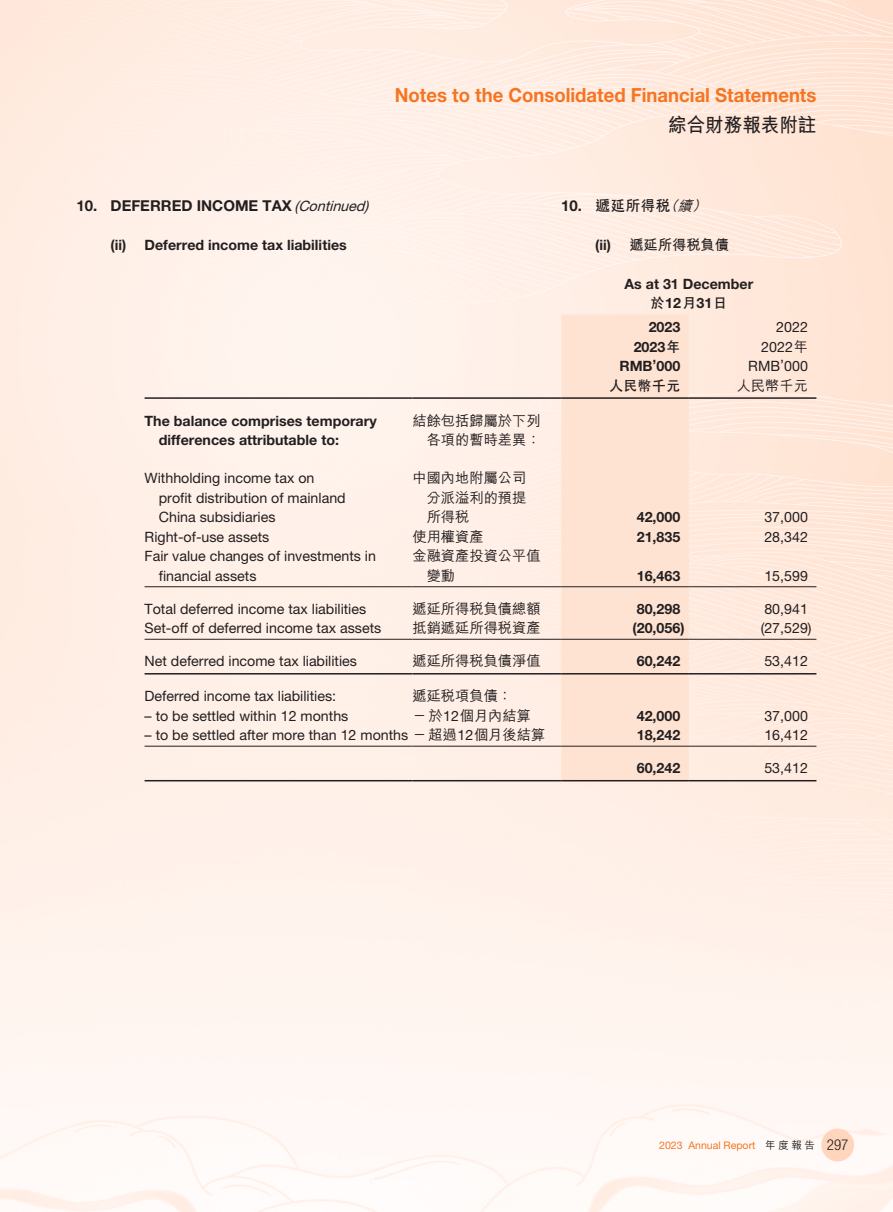
<style>
.page{position:relative;width:893px;height:1212px;background:#fff}
.page>*{position:absolute;margin:0;border:0;box-sizing:border-box;transform-origin:0 0}
.t1{font:700 19.5px "Helvetica Neue LT Std";color:#f57523;scale:.95 1}
.t2{font:700 19.5px "M Hei HK";color:#231f20;scale:.95 1}
.t3{font:700 15px "Helvetica Neue LT Std";color:#231f20}
.t4{font:700 15px "C Hei 2 HK";color:#231f20}
.t5{font:14.25px/19.5px "Helvetica Neue LT Std";color:#231f20}
.t6{font:700 14.25px/19.5px "Helvetica Neue LT Std";color:#231f20;text-align:center}
.t7{font:500 14.25px/19.5px "M Hei HK";color:#231f20;text-align:right}
.t8{font:700 14.25px "M Hei HK";color:#231f20}
.t9{font:700 14.25px "C Hei 2 HK";color:#231f20}
.t10{font:10.5px "Helvetica Neue LT Std";color:#f57523}
.s1{font-weight:400;font-style:italic;font-size:14.25px}
.s2{font-family:"Helvetica Neue LT Std"}
.s3{font-family:"M Hei HK";font-weight:500;font-style:italic;font-size:14.25px}
.s4{font-family:"C Hei 2 HK"}
.s5{font-family:"M Hei HK";font-weight:500}
.s6{font-family:"Helvetica Neue LT Std";font-weight:400}
.s7{font-family:"M Hei HK";font-weight:500;color:#231f20}
.s8{font-weight:300;font-stretch:condensed;font-size:15px;color:#231f20}
</style>
<div class="page">
<div style="left:821px;top:1128px;width:33px;height:33px;background:#ffd5bd;border-radius:50%"></div>
<div style="left:561px;top:314px;width:128px;height:466px;background:#ffe3d2"></div>
<hr style="left:145px;top:397px;width:267px;height:2px;background:#231f20">
<hr style="left:412px;top:397px;width:149px;height:2px;background:#231f20">
<hr style="left:561px;top:397px;width:128px;height:2px;background:#231f20">
<hr style="left:689px;top:397px;width:127px;height:2px;background:#231f20">
<hr style="left:145px;top:586px;width:267px;height:1px;background:#231f20">
<hr style="left:412px;top:586px;width:149px;height:1px;background:#231f20">
<hr style="left:561px;top:586px;width:128px;height:1px;background:#231f20">
<hr style="left:689px;top:586px;width:127px;height:1px;background:#231f20">
<hr style="left:145px;top:639px;width:267px;height:1px;background:#231f20">
<hr style="left:412px;top:639px;width:149px;height:1px;background:#231f20">
<hr style="left:561px;top:639px;width:128px;height:1px;background:#231f20">
<hr style="left:689px;top:639px;width:127px;height:1px;background:#231f20">
<hr style="left:145px;top:673px;width:267px;height:1px;background:#231f20">
<hr style="left:412px;top:673px;width:149px;height:1px;background:#231f20">
<hr style="left:561px;top:673px;width:128px;height:1px;background:#231f20">
<hr style="left:689px;top:673px;width:127px;height:1px;background:#231f20">
<hr style="left:145px;top:746px;width:267px;height:1px;background:#231f20">
<hr style="left:412px;top:746px;width:149px;height:1px;background:#231f20">
<hr style="left:561px;top:746px;width:128px;height:1px;background:#231f20">
<hr style="left:689px;top:746px;width:127px;height:1px;background:#231f20">
<hr style="left:145px;top:780px;width:267px;height:1px;background:#231f20">
<hr style="left:412px;top:780px;width:149px;height:1px;background:#231f20">
<hr style="left:561px;top:780px;width:128px;height:1px;background:#231f20">
<hr style="left:689px;top:780px;width:127px;height:1px;background:#231f20">
<p class="t3" style="left:77px;top:196px;width:294px">10. DEFERRED INCOME TAX <span class="s1">(Continued)</span></p>
<p class="t6" style="left:111px;top:234px;width:17px">(ii)</p>
<p class="t6" style="left:145px;top:234px;width:204px">Deferred income tax liabilities</p>
<h1 class="t1" style="left:395px;top:83px;width:445px">Notes to the Consolidated Financial Statements</h1>
<h1 class="t2" style="left:668px;top:111px;width:157px">綜合財務報表附註</h1>
<p class="t4" style="left:561px;top:194px;width:151px"><span class="s2">10.</span> 遞延所得稅<span class="s3">（續）</span></p>
<p class="t6" style="left:595px;top:234px;width:17px">(ii)</p>
<p class="t8" style="left:629px;top:234px;width:101px">遞延所得稅負債</p>
<p class="t6" style="left:624px;top:273px;width:130px">As at 31 December<span class="s4">於</span>12<span class="s4">月</span>31<span class="s4">日</span></p>
<p class="t6" style="left:649px;top:317px;width:33px">2023</p>
<p class="t5" style="left:776px;top:317px;width:33px">2022</p>
<p class="t6" style="left:634px;top:336px;width:48px">2023<span class="s4">年</span></p>
<p class="t5" style="left:761px;top:337px;width:48px">2022<span class="s5">年</span></p>
<p class="t6" style="left:619px;top:356px;width:62px">RMB’000</p>
<p class="t5" style="left:748px;top:356px;width:61px">RMB’000</p>
<p class="t9" style="left:609px;top:375px;width:73px">人民幣千元</p>
<p class="t7" style="left:737px;top:374px;width:73px">人民幣千元</p>
<p class="t6" style="left:159px;top:410px;width:219px;text-align:left;text-indent:-14px">The balance comprises temporary differences attributable to:</p>
<p class="t7" style="left:412px;top:409px;width:130px">結餘包括歸屬於下列各項的暫時差異：</p>
<p class="t5" style="left:159px;top:468px;width:188px;text-indent:-14px">Withholding income tax on profit distribution of mainland<br>China subsidiaries</p>
<p class="t7" style="left:427px;top:467px;width:101px;text-align:justify;text-indent:-14px">中國內地附屬公司分派溢利的預提所得稅</p>
<p class="t6" style="left:637px;top:507px;width:45px">42,000</p>
<p class="t5" style="left:764px;top:507px;width:45px">37,000</p>
<p class="t5" style="left:145px;top:527px;width:126px">Right-of-use assets</p>
<p class="t7" style="left:412px;top:525px;width:73px">使用權資產</p>
<p class="t6" style="left:637px;top:527px;width:45px">21,835</p>
<p class="t5" style="left:764px;top:527px;width:45px">28,342</p>
<p class="t5" style="left:159px;top:546px;width:219px;text-indent:-14px">Fair value changes of investments in financial assets</p>
<p class="t7" style="left:427px;top:545px;width:115px;text-align:left;text-indent:-14px">金融資產投資公平值變動</p>
<p class="t6" style="left:637px;top:566px;width:45px">16,463</p>
<p class="t5" style="left:764px;top:566px;width:45px">15,599</p>
<p class="t5" style="left:145px;top:599px;width:223px">Total deferred income tax liabilities</p>
<p class="t7" style="left:412px;top:598px;width:130px">遞延所得稅負債總額</p>
<p class="t6" style="left:637px;top:599px;width:45px">80,298</p>
<p class="t5" style="left:764px;top:599px;width:45px">80,941</p>
<p class="t5" style="left:145px;top:618px;width:238px">Set-off of deferred income tax assets</p>
<p class="t7" style="left:412px;top:617px;width:130px">抵銷遞延所得稅資產</p>
<p class="t6" style="left:633px;top:618px;width:54px">(20,056)</p>
<p class="t5" style="left:761px;top:618px;width:52px">(27,529)</p>
<p class="t5" style="left:145px;top:651px;width:214px">Net deferred income tax liabilities</p>
<p class="t7" style="left:412px;top:650px;width:130px">遞延所得稅負債淨值</p>
<p class="t6" style="left:637px;top:651px;width:45px">60,242</p>
<p class="t5" style="left:764px;top:651px;width:45px">53,412</p>
<p class="t5" style="left:145px;top:686px;width:193px">Deferred income tax liabilities:</p>
<p class="t7" style="left:412px;top:685px;width:101px">遞延稅項負債：</p>
<p class="t5" style="left:145px;top:706px;width:205px">– to be settled within 12 months</p>
<p class="t7" style="left:412px;top:704px;width:120px">－於<span class="s6">12</span>個月內結算</p>
<p class="t6" style="left:637px;top:705px;width:45px">42,000</p>
<p class="t5" style="left:764px;top:706px;width:45px">37,000</p>
<p class="t5" style="left:145px;top:725px;width:402px">– to be settled after more than 12 months <span class="s5">－超過</span>12<span class="s5">個月後結算</span></p>
<p class="t6" style="left:637px;top:725px;width:45px">18,242</p>
<p class="t5" style="left:764px;top:725px;width:45px">16,412</p>
<p class="t6" style="left:637px;top:758px;width:45px">60,242</p>
<p class="t5" style="left:764px;top:758px;width:45px">53,412</p>
<p class="t10" style="left:659px;top:1139px;width:191px">2023 Annual Report <span class="s7">年度報告</span> <span class="s8">297</span></p>
</div>
